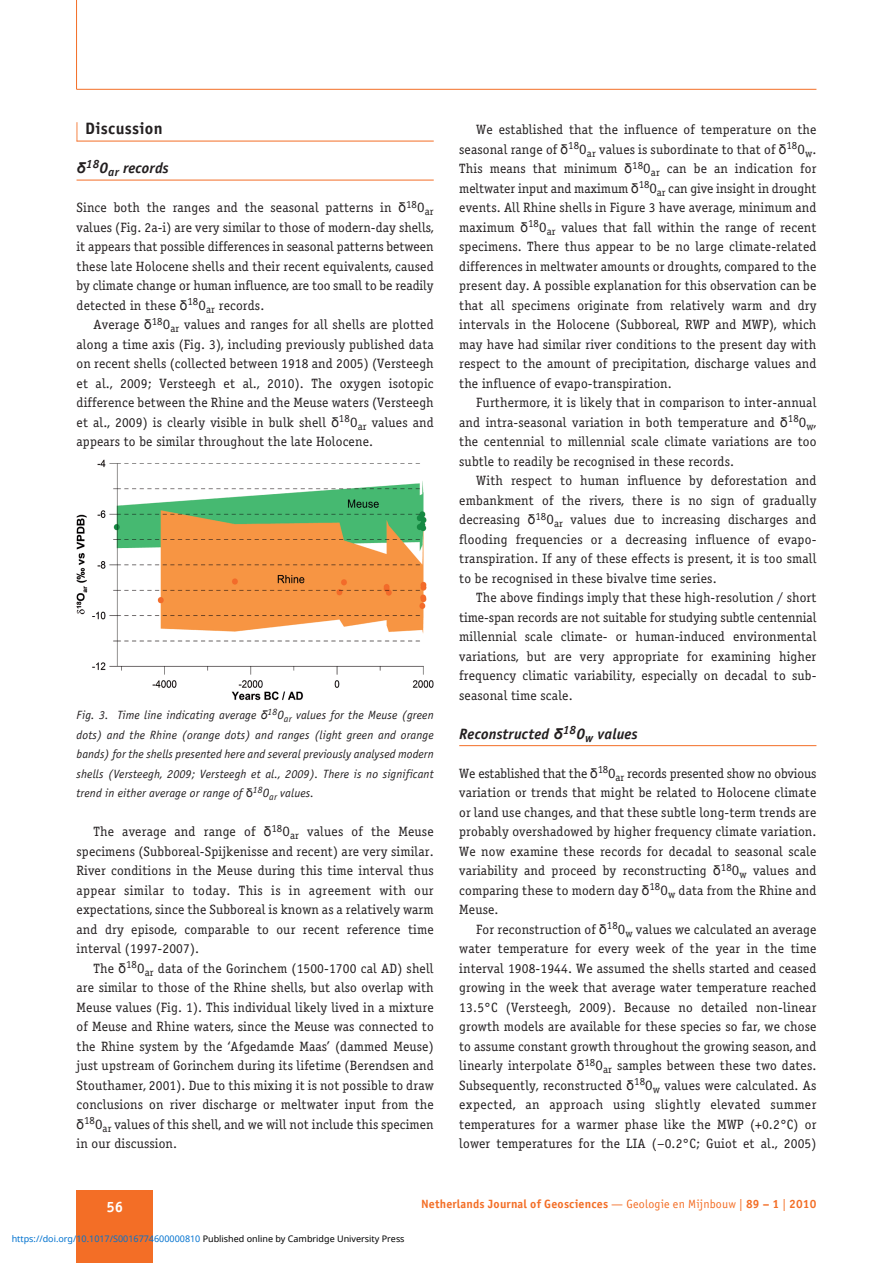
<style>
.page{position:relative;width:893px;height:1263px;background:#fff}
.page>*{position:absolute;margin:0;border:0;box-sizing:border-box;transform-origin:0 0}
.t1{font:16.5px "Officina Sans Bold ITC";letter-spacing:.02em;color:#231f20}
.t2{font:italic 15px "Officina Sans Bold ITC";letter-spacing:.01em;color:#231f20}
.t3{font:15px "Officina Sans Bold ITC";color:#fff}
.t4{font:13.5px/19.5px "Officina Serif Book ITC";letter-spacing:.01em;color:#231f20;text-align:justify}
.t5{font:italic 12px/19.5px "Officina Sans Book ITC";letter-spacing:.01em;color:#231f20;text-align:justify}
.t6{font:12px "Officina Sans Bold ITC";letter-spacing:.015em;color:#f36e26}
.t7{font:9px "Noto Sans";color:#0172cf}
.s1{font-family:"Arial";font-weight:700}
.s2{font-family:"Arial"}
.s3{font-family:"Arial";font-style:normal}
.s4{font-family:"Officina Sans Book ITC"}
.s5{color:#000}
</style>
<div class="page">
<div style="left:77px;top:1191px;width:76px;height:72px;background:#f36e26"></div>
<svg style="left:77px;top:122px;width:1px;height:19px"></svg>
<hr style="left:77px;top:141px;width:357px;height:1px;background:#f36e26">
<hr style="left:77px;top:180px;width:357px;height:1px;background:#f36e26">
<hr style="left:459px;top:745px;width:357px;height:1px;background:#f36e26">
<hr style="left:77px;top:89px;width:739px;height:1px;background:#f36e26">
<hr style="left:76px;top:0;width:1px;height:89px;background:#f36e26">
<img style="left:77px;top:459px;width:357px;height:242px">
<p class="t1" style="left:85px;top:122px;width:79px">Discussion</p>
<p class="t2" style="left:77px;top:162px;width:94px"><span class="s1">δ</span><sup>18</sup>O<sub>ar</sub> records</p>
<p class="t4" style="left:77px;top:199px;width:359px">Since both the ranges and the seasonal patterns in <span class="s2">δ</span><sup>18</sup>O<sub>ar </sub>values (Fig. 2a-i) are very similar to those of modern-day shells, it appears that possible differences in seasonal patterns between these late Holocene shells and their recent equivalents, caused by climate change or human influence, are too small to be readily detected in these <span class="s2">δ</span><sup>18</sup>O<sub>ar</sub> records.</p>
<p class="t4" style="left:77px;top:316px;width:359px;text-indent:17px">Average <span class="s2">δ</span><sup>18</sup>O<sub>ar</sub> values and ranges for all shells are plotted along a time axis (Fig. 3), including previously published data on recent shells (collected between 1918 and 2005) (Versteegh et al., 2009; Versteegh et al., 2010). The oxygen isotopic difference between the Rhine and the Meuse waters (Versteegh et al., 2009) is clearly visible in bulk shell <span class="s2">δ</span><sup>18</sup>O<sub>ar</sub> values and appears to be similar throughout the late Holocene.</p>
<p class="t5" style="left:77px;top:706px;width:359px">Fig. 3. Time line indicating average <span class="s2">δ</span><sup>18</sup>O<sub>ar</sub> values for the Meuse (green dots) and the Rhine (orange dots) and ranges (light green and orange bands) for the shells presented here and several previously analysed modern shells (Versteegh, 2009; Versteegh et al., 2009). There is no significant trend in either average or range of <span class="s3">δ</span><sup>18</sup>O<sub>ar</sub> values.</p>
<p class="t4" style="left:77px;top:823px;width:359px;text-indent:17px">The average and range of <span class="s2">δ</span><sup>18</sup>O<sub>ar</sub> values of the Meuse specimens (Subboreal-Spijkenisse and recent) are very similar.<br>River conditions in the Meuse during this time interval thus appear similar to today. This is in agreement with our expectations, since the Subboreal is known as a relatively warm and dry episode, comparable to our recent reference time interval (1997-2007).</p>
<p class="t4" style="left:77px;top:960px;width:359px;text-indent:17px">The <span class="s2">δ</span><sup>18</sup>O<sub>ar</sub> data of the Gorinchem (1500-1700 cal AD) shell are similar to those of the Rhine shells, but also overlap with Meuse values (Fig. 1). This individual likely lived in a mixture of Meuse and Rhine waters, since the Meuse was connected to the Rhine system by the ‘Afgedamde Maas’ (dammed Meuse) just upstream of Gorinchem during its lifetime (Berendsen and Stouthamer, 2001). Due to this mixing it is not possible to draw conclusions on river discharge or meltwater input from the <span class="s2">δ</span><sup>18</sup>O<sub>ar</sub> values of this shell, and we will not include this specimen in our discussion.</p>
<p class="t4" style="left:459px;top:121px;width:359px;text-indent:17px">We established that the influence of temperature on the seasonal range of <span class="s2">δ</span><sup>18</sup>O<sub>ar</sub> values is subordinate to that of <span class="s2">δ</span><sup>18</sup>O<sub>w</sub>.<br>This means that minimum <span class="s2">δ</span><sup>18</sup>O<sub>ar</sub> can be an indication for meltwater input and maximum <span class="s2">δ</span><sup>18</sup>O<sub>ar</sub> can give insight in drought events. All Rhine shells in Figure 3 have average, minimum and maximum <span class="s2">δ</span><sup>18</sup>O<sub>ar</sub> values that fall within the range of recent specimens. There thus appear to be no large climate-related differences in meltwater amounts or droughts, compared to the present day. A possible explanation for this observation can be that all specimens originate from relatively warm and dry intervals in the Holocene (Subboreal, RWP and MWP), which may have had similar river conditions to the present day with respect to the amount of precipitation, discharge values and the influence of evapo-transpiration.</p>
<p class="t4" style="left:459px;top:394px;width:359px;text-indent:17px">Furthermore, it is likely that in comparison to inter-annual and intra-seasonal variation in both temperature and <span class="s2">δ</span><sup>18</sup>O<sub>w</sub>, the centennial to millennial scale climate variations are too subtle to readily be recognised in these records.</p>
<p class="t4" style="left:459px;top:472px;width:359px;text-indent:17px">With respect to human influence by deforestation and embankment of the rivers, there is no sign of gradually decreasing <span class="s2">δ</span><sup>18</sup>O<sub>ar</sub> values due to increasing discharges and flooding frequencies or a decreasing influence of evapo&shy;transpiration. If any of these effects is present, it is too small to be recognised in these bivalve time series.</p>
<p class="t4" style="left:459px;top:589px;width:359px;text-indent:17px">The above findings imply that these high-resolution / short time-span records are not suitable for studying subtle centennial millennial scale climate- or human-induced environmental variations, but are very appropriate for examining higher frequency climatic variability, especially on decadal to sub&shy;seasonal time scale.</p>
<p class="t2" style="left:459px;top:728px;width:180px">Reconstructed <span class="s1">δ</span><sup>18</sup>O<sub>w</sub> values</p>
<p class="t4" style="left:459px;top:765px;width:359px">We established that the <span class="s2">δ</span><sup>18</sup>O<sub>ar</sub> records presented show no obvious variation or trends that might be related to Holocene climate or land use changes, and that these subtle long-term trends are probably overshadowed by higher frequency climate variation.<br>We now examine these records for decadal to seasonal scale variability and proceed by reconstructing <span class="s2">δ</span><sup>18</sup>O<sub>w</sub> values and comparing these to modern day <span class="s2">δ</span><sup>18</sup>O<sub>w</sub> data from the Rhine and Meuse.</p>
<p class="t4" style="left:459px;top:921px;width:359px;text-indent:17px">For reconstruction of <span class="s2">δ</span><sup>18</sup>O<sub>w</sub> values we calculated an average water temperature for every week of the year in the time interval 1908-1944. We assumed the shells started and ceased growing in the week that average water temperature reached 13.5°C (Versteegh, 2009). Because no detailed non-linear growth models are available for these species so far, we chose to assume constant growth throughout the growing season, and linearly interpolate <span class="s2">δ</span><sup>18</sup>O<sub>ar</sub> samples between these two dates.<br>Subsequently, reconstructed <span class="s2">δ</span><sup>18</sup>O<sub>w</sub> values were calculated. As expected, an approach using slightly elevated summer temperatures for a warmer phase like the MWP (+0.2°C) or lower temperatures for the LIA (–0.2°C; Guiot et al., 2005)</p>
<p class="t3" style="left:106px;top:1201px;width:18px">56</p>
<p class="t6" style="left:421px;top:1199px;width:397px">Netherlands Journal of Geosciences <span class="s4">— Geologie en Mijnbouw |</span> 89 – 1 <span class="s4">|</span> 2010</p>
<p class="t7" style="left:12px;top:1232px;width:394px">https://doi.org/10.1017/S0016774600000810 <span class="s5">Published online by Cambridge University Press</span></p>
</div>
